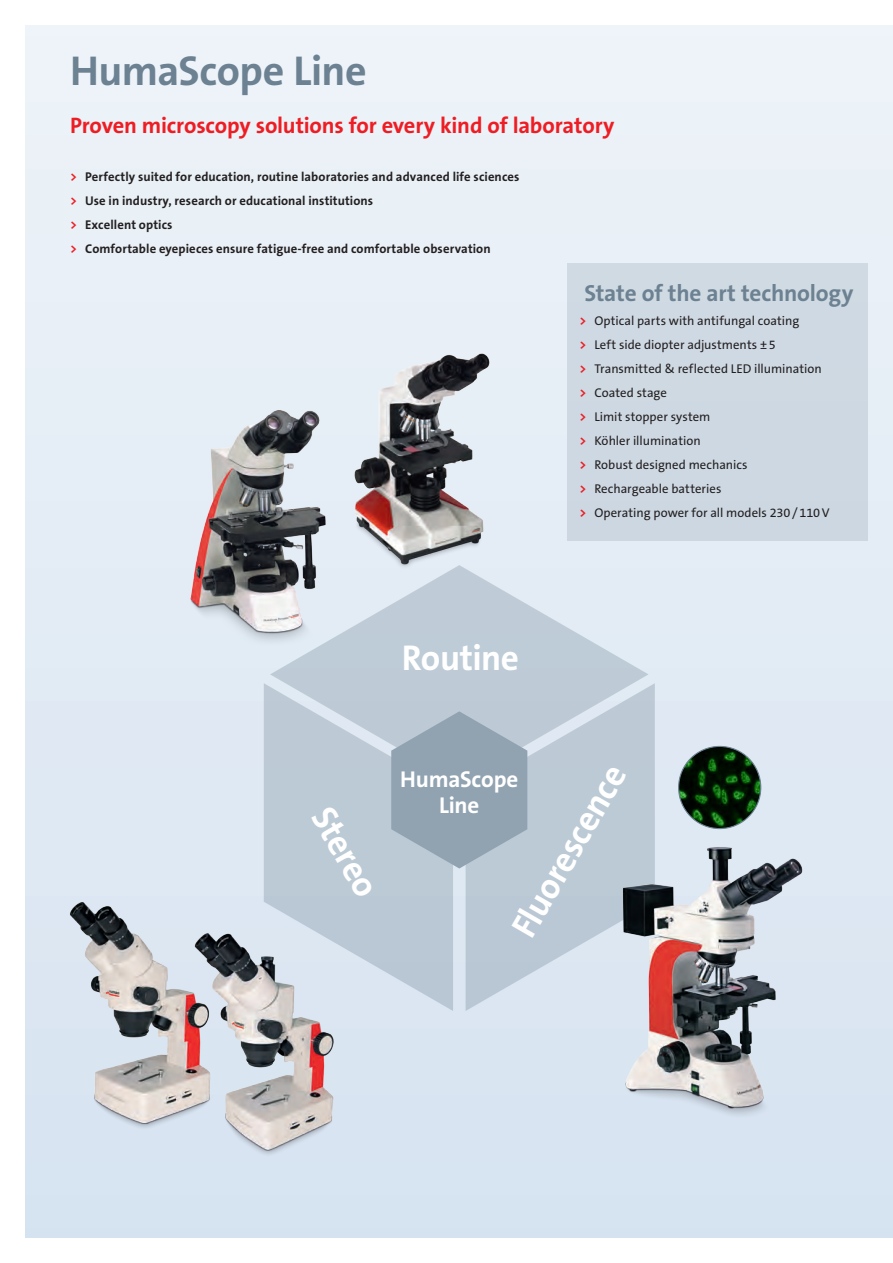
<style>
.page{position:relative;width:893px;height:1263px;background:#fff}
.page>*{position:absolute;margin:0;border:0;box-sizing:border-box;transform-origin:0 0}
.t1{font:700 42px "The Sans B7";letter-spacing:-.015em;color:#6c8191}
.t2{font:700 36px "The Sans B7";letter-spacing:-.015em;color:#fff}
.t3{font:700 23.25px "The Sans B7";letter-spacing:-.01em;color:#6c8191}
.t4{font:700 23.1px "The Sans B7";letter-spacing:-.01em;color:#fff}
.t5{font:700 22.5px "The Sans B7";letter-spacing:-.01em;color:#ee1d23}
.t6{font:12.75px "The Sans B5 Plain";color:#231f20}
.t7{font:700 12.75px "The Sans B7";letter-spacing:.005em;color:#231f20}
.s1{color:#ee1d23}
.s2{font-family:"The Sans B7";font-weight:700;color:#ee1d23}
</style>
<div class="page">
<div style="left:26px;top:26px;width:867px;height:1211px;background:linear-gradient(to right,#e5edf5,#e2ebf4)"></div>
<svg style="left:270px;top:565px;width:379px;height:146px;background:#ccd7e2"></svg>
<svg style="left:264px;top:683px;width:189px;height:328px;background:#bfccd8"></svg>
<svg style="left:466px;top:683px;width:189px;height:328px;background:#c1ced9"></svg>
<svg style="left:391px;top:711px;width:136px;height:157px;background:#9bacba"></svg>
<img style="left:679px;top:746px;width:82px;height:82px;border-radius:41px">
<div style="left:678px;top:746px;width:83px;height:83px;border:1px solid #6c8191;border-radius:50%"></div>
<img style="left:607px;top:840px;width:198px;height:277px">
<img style="left:56px;top:882px;width:166px;height:248px">
<img style="left:185px;top:906px;width:169px;height:254px">
<img style="left:343px;top:341px;width:164px;height:228px">
<img style="left:179px;top:397px;width:158px;height:262px">
<div style="left:567px;top:263px;width:300px;height:278px;background:#ced8e2"></div>
<p class="t1" style="left:70px;top:48px;width:298px">HumaScope Line</p>
<p class="t5" style="left:70px;top:113px;width:546px">Proven microscopy solutions for every kind of laboratory</p>
<p class="t7" style="left:70px;top:170px;width:451px"><span class="s1">&gt;</span> Perfectly suited for education, routine laboratories and advanced life sciences</p>
<p class="t7" style="left:70px;top:194px;width:305px"><span class="s1">&gt;</span> Use in industry, research or educational institutions</p>
<p class="t7" style="left:70px;top:218px;width:104px"><span class="s1">&gt;</span> Excellent optics</p>
<p class="t7" style="left:70px;top:242px;width:422px"><span class="s1">&gt;</span> Comfortable eyepieces ensure fatigue-free and comfortable observation</p>
<p class="t2" style="left:402px;top:639px;width:119px">Routine</p>
<p class="t3" style="left:584px;top:280px;width:270px">State of the art technology</p>
<p class="t6" style="left:579px;top:314px;width:221px"><span class="s2">&gt;</span> Optical parts with antifungal coating</p>
<p class="t6" style="left:579px;top:338px;width:198px"><span class="s2">&gt;</span> Left side diopter adjustments ±5</p>
<p class="t6" style="left:579px;top:362px;width:244px"><span class="s2">&gt;</span> Transmitted &amp; reflected LED illumination</p>
<p class="t6" style="left:579px;top:386px;width:89px"><span class="s2">&gt;</span> Coated stage</p>
<p class="t6" style="left:579px;top:410px;width:133px"><span class="s2">&gt;</span> Limit stopper system</p>
<p class="t6" style="left:579px;top:434px;width:123px"><span class="s2">&gt;</span> Köhler illumination</p>
<p class="t6" style="left:579px;top:458px;width:170px"><span class="s2">&gt;</span> Robust designed mechanics</p>
<p class="t6" style="left:579px;top:482px;width:144px"><span class="s2">&gt;</span> Rechargeable batteries</p>
<p class="t6" style="left:579px;top:506px;width:252px"><span class="s2">&gt;</span> Operating power for all models 230/110V</p>
<p class="t2" style="left:338px;top:801px;width:98px;rotate:60deg">Stereo</p>
<p class="t2" style="left:504px;top:924px;width:194px;rotate:-60deg">Fluorescence</p>
<p class="t4" style="left:400px;top:767px;width:120px">HumaScope</p>
<p class="t4" style="left:439px;top:792px;width:42px">Line</p>
</div>
